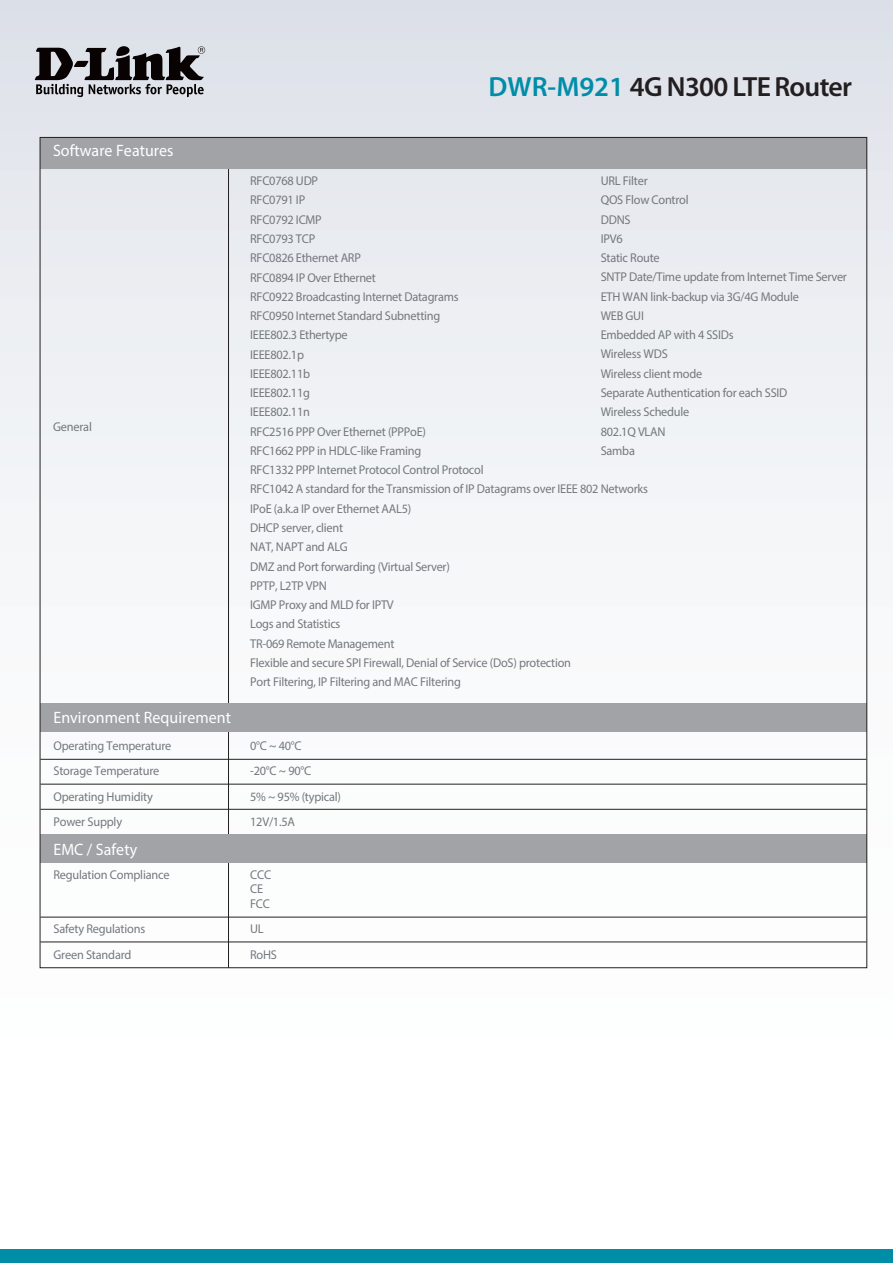
<style>
.page{position:relative;width:893px;height:1263px;background:#fff}
.page>*{position:absolute;margin:0;border:0;box-sizing:border-box;transform-origin:0 0}
.t1{font:600 27.75px "Myriad Pro";letter-spacing:-.025em;color:#231f20}
.t2{font:16.5px "Myriad Pro";letter-spacing:.005em;color:#fff}
.t3{font:12.75px/19.2px "Myriad Pro";letter-spacing:-.02em;color:#74787d}
.s1{color:#008da8}
</style>
<div class="page">
<div style="left:0;top:0;width:893px;height:1263px;background:linear-gradient(to bottom,#e1e5eb,#fff)"></div>
<svg style="left:35px;top:46px;width:170px;height:51px;background:#7f7f82"></svg>
<div style="left:0;top:1249px;width:893px;height:14px;background:#008da8"></div>
<hr style="left:228px;top:137px;width:1px;height:831px;background:#231f20">
<hr style="left:40px;top:759px;width:826px;height:1px;background:#231f20">
<hr style="left:40px;top:784px;width:826px;height:1px;background:#231f20">
<hr style="left:40px;top:809px;width:826px;height:1px;background:#231f20">
<div style="left:40px;top:703px;width:826px;height:28px;background:#a1a3a7"></div>
<hr style="left:40px;top:917px;width:826px;height:1px;background:#231f20">
<hr style="left:40px;top:941px;width:826px;height:1px;background:#231f20">
<div style="left:40px;top:834px;width:826px;height:29px;background:#a1a3a7"></div>
<div style="left:40px;top:137px;width:826px;height:32px;background:#a1a3a7"></div>
<p class="t2" style="left:53px;top:141px;width:122px">Software Features</p>
<p class="t3" style="left:53px;top:417px;width:40px">General</p>
<p class="t2" style="left:53px;top:708px;width:179px">Environment Requirement</p>
<h1 class="t1" style="left:489px;top:69px;width:365px"><span class="s1">DWR-M921</span> 4G N300 LTE Router</h1>
<p class="t3" style="left:601px;top:171px;width:248px">URL Filter<br>QOS Flow Control<br>DDNS<br>IPV6<br>Static Route<br>SNTP Date/Time update from Internet Time Server<br>ETH WAN link-backup via 3G/4G Module<br>WEB GUI<br>Embedded AP with 4 SSIDs<br>Wireless WDS<br>Wireless client mode<br>Separate Authentication for each SSID<br>Wireless Schedule<br>802.1Q VLAN<br>Samba</p>
<p class="t3" style="left:250px;top:171px;width:399px">RFC0768 UDP<br>RFC0791 IP<br>RFC0792 ICMP<br>RFC0793 TCP<br>RFC0826 Ethernet ARP<br>RFC0894 IP Over Ethernet<br>RFC0922 Broadcasting Internet Datagrams<br>RFC0950 Internet Standard Subnetting<br>IEEE802.3 Ethertype<br>IEEE802.1p<br>IEEE802.11b<br>IEEE802.11g<br>IEEE802.11n<br>RFC2516 PPP Over Ethernet (PPPoE)<br>RFC1662 PPP in HDLC-like Framing<br>RFC1332 PPP Internet Protocol Control Protocol<br>RFC1042 A standard for the Transmission of IP Datagrams over IEEE 802 Networks<br>IPoE (a.k.a IP over Ethernet AAL5)<br>DHCP server, client<br>NAT, NAPT and ALG<br>DMZ and Port forwarding (Virtual Server)<br>PPTP, L2TP VPN<br>IGMP Proxy and MLD for IPTV<br>Logs and Statistics<br>TR-069 Remote Management<br>Flexible and secure SPI Firewall, Denial of Service (DoS) protection<br>Port Filtering, IP Filtering and MAC Filtering</p>
<p class="t3" style="left:53px;top:735px;width:119px">Operating Temperature</p>
<p class="t3" style="left:250px;top:735px;width:53px">0°C ~ 40°C</p>
<p class="t3" style="left:53px;top:761px;width:107px">Storage Temperature</p>
<p class="t3" style="left:250px;top:761px;width:63px">-20°C ~ 90°C</p>
<p class="t3" style="left:53px;top:787px;width:101px">Operating Humidity</p>
<p class="t3" style="left:250px;top:787px;width:92px">5% ~ 95% (typical)</p>
<p class="t3" style="left:53px;top:812px;width:70px">Power Supply</p>
<p class="t3" style="left:250px;top:812px;width:46px">12V/1.5A</p>
<p class="t2" style="left:53px;top:839px;width:85px">EMC / Safety</p>
<p class="t3" style="left:53px;top:864px;width:118px">Regulation Compliance</p>
<p class="t3" style="left:250px;top:867px;width:22px;line-height:14.7px">CCC<br>CE<br>FCC</p>
<p class="t3" style="left:53px;top:919px;width:93px">Safety Regulations</p>
<p class="t3" style="left:250px;top:919px;width:15px">UL</p>
<p class="t3" style="left:53px;top:945px;width:80px">Green Standard</p>
<p class="t3" style="left:250px;top:945px;width:28px">RoHS</p>
</div>
